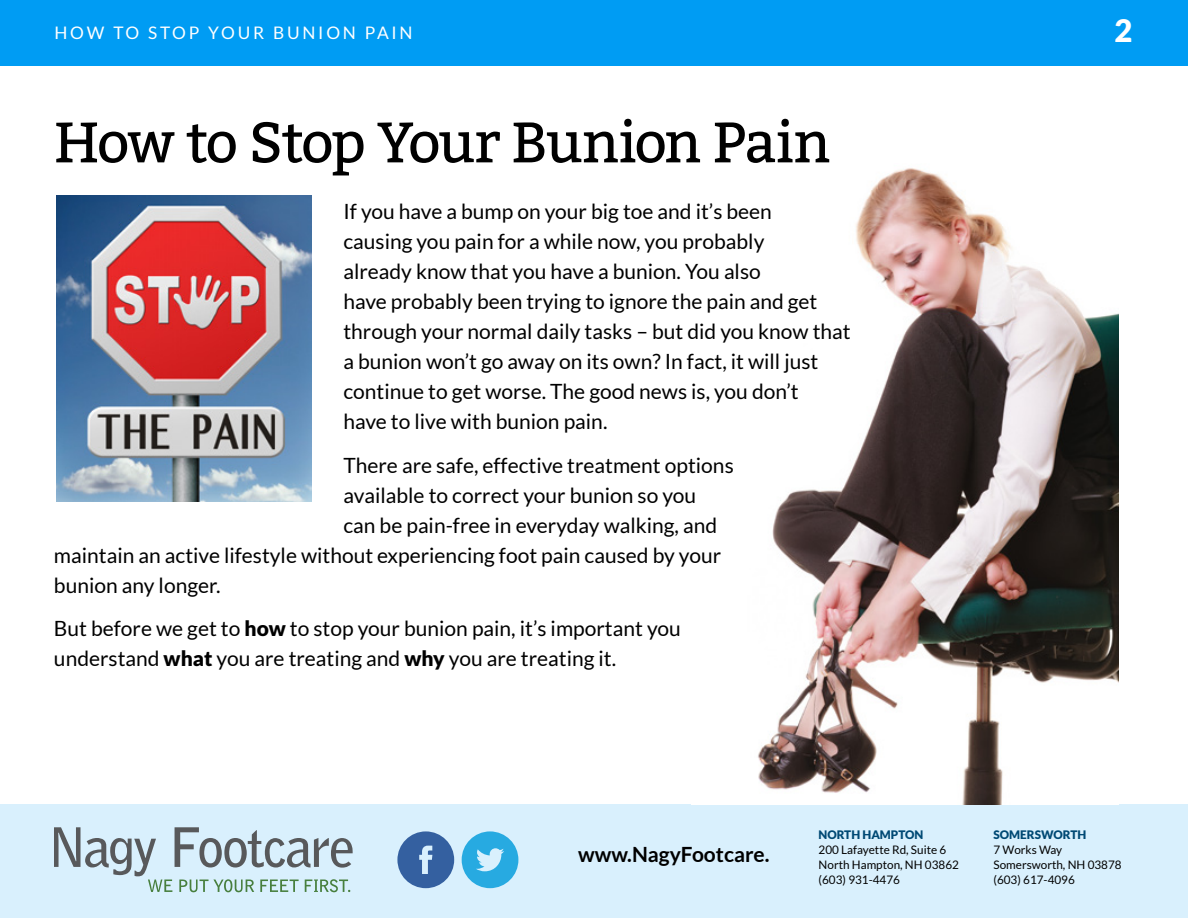
<style>
.page{position:relative;width:1188px;height:918px;background:#fff}
.page>*{position:absolute;margin:0;border:0;box-sizing:border-box;transform-origin:0 0}
.t1{font:57px "Bitter";letter-spacing:-.035em;color:#000}
.t2{font:900 30.9px "Lato";color:#fff}
.t3{font:21px/30px "Lato";color:#000}
.t4{font:700 21px "Lato";color:#000}
.t5{font:17.25px "Lato";letter-spacing:.16em;color:#fff}
.t6{font:11.7px/15.1px "Lato";color:#000}
.t7{font:900 11.7px "Lato";color:#004974}
.s1{font-weight:900}
</style>
<div class="page">
<div style="left:0;top:0;width:1188px;height:65px;background:#009cf3"></div>
<div style="left:0;top:805px;width:1188px;height:113px;background:#d9f0fd"></div>
<svg style="left:54px;top:827px;width:299px;height:65px"></svg>
<svg style="left:397px;top:831px;width:57px;height:57px"></svg>
<svg style="left:462px;top:831px;width:56px;height:57px"></svg>
<img style="left:758px;top:168px;width:361px;height:637px">
<img style="left:56px;top:195px;width:256px;height:307px">
<p class="t5" style="left:54px;top:23px;width:360px">HOW TO STOP YOUR BUNION PAIN</p>
<h2 class="t2" style="left:1115px;top:13px;width:19px">2</h2>
<h1 class="t1" style="left:54px;top:109px;width:778px">How to Stop Your Bunion Pain</h1>
<p class="t3" style="left:343px;top:197px;width:509px">If you have a bump on your big toe and it’s been<br>causing you pain for a while now, you probably<br>already know that you have a bunion. You also<br>have probably been trying to ignore the pain and get through your normal daily tasks – but did you know that a bunion won’t go away on its own? In fact, it will just continue to get worse. The good news is, you don’t<br>have to live with bunion pain.</p>
<p class="t3" style="left:343px;top:450px;width:392px">There are safe, effective treatment options</p>
<p class="t3" style="left:343px;top:480px;width:354px">available to correct your bunion so you</p>
<p class="t3" style="left:343px;top:510px;width:375px">can be pain-free in everyday walking, and</p>
<p class="t3" style="left:54px;top:540px;width:669px">maintain an active lifestyle without experiencing foot pain caused by your</p>
<p class="t3" style="left:54px;top:570px;width:168px">bunion any longer.</p>
<p class="t3" style="left:54px;top:614px;width:628px">But before we get to <span class="s1">how</span> to stop your bunion pain, it’s important you understand <span class="s1">what</span> you are treating and <span class="s1">why</span> you are treating it.</p>
<p class="t4" style="left:578px;top:843px;width:193px">www.NagyFootcare.</p>
<p class="t7" style="left:819px;top:828px;width:106px">NORTH HAMPTON</p>
<p class="t6" style="left:819px;top:842px;width:142px">200 Lafayette Rd, Suite 6<br>North Hampton, NH 03862 (603) 931-4476</p>
<p class="t7" style="left:994px;top:828px;width:94px">SOMERSWORTH</p>
<p class="t6" style="left:994px;top:842px;width:130px">7 Works Way<br>Somersworth, NH 03878 (603) 617-4096</p>
</div>
